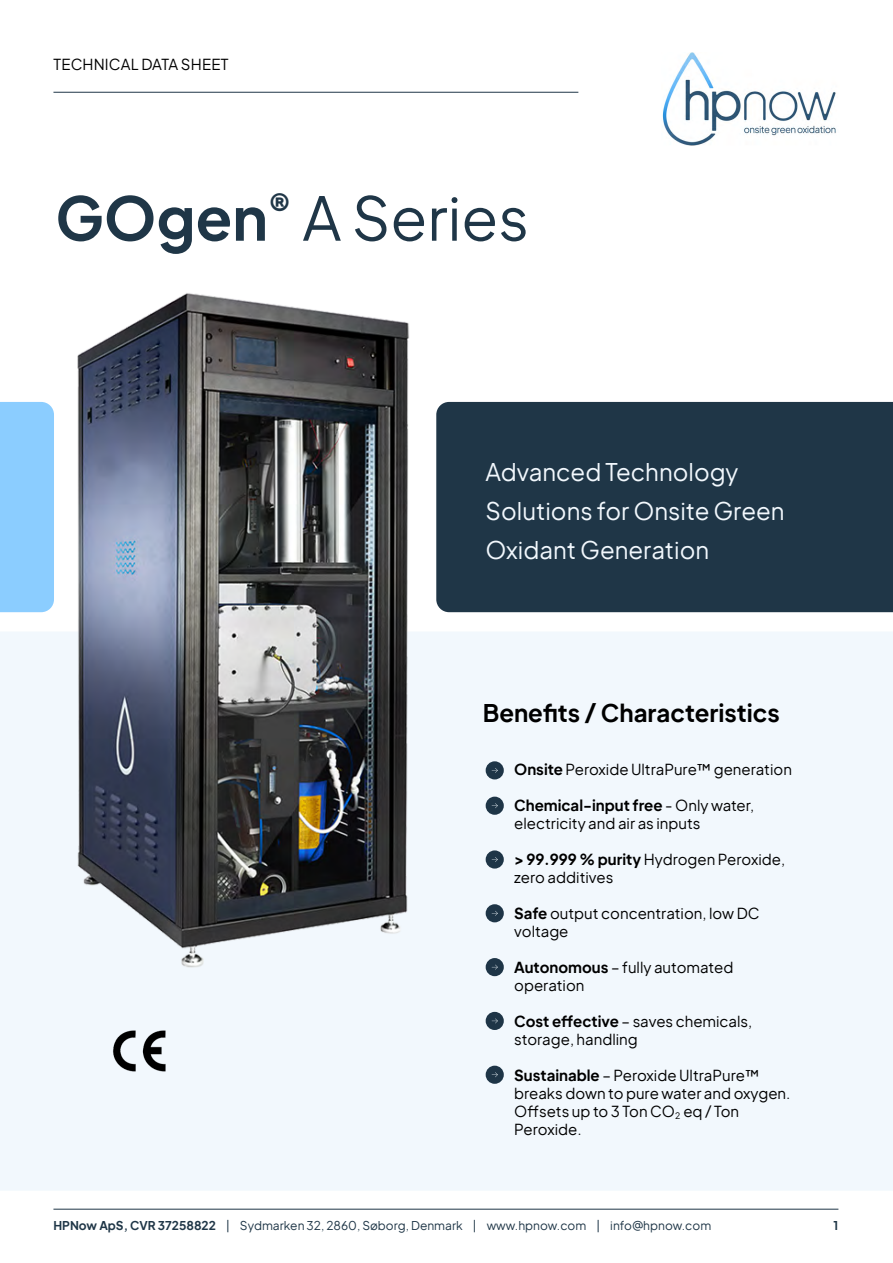
<style>
.page{position:relative;width:893px;height:1263px;background:#fff}
.page>*{position:absolute;margin:0;border:0;box-sizing:border-box;transform-origin:0 0}
.t1{font:60px "Eudoxus Sans";color:#1f3647}
.t2{font:24px/39px "Eudoxus Sans";color:#f2f8fd}
.t3{font:700 24px "Eudoxus Sans";color:#000}
.t4{font:15px/18px "Eudoxus Sans";color:#000}
.t5{font:12px "Eudoxus Sans";color:#1f3647}
.t6{font:700 12px "Eudoxus Sans";color:#1f3647}
.s1{font-weight:700}
</style>
<div class="page">
<hr style="left:53px;top:1209px;width:785px;height:1px;background:#1f3647">
<hr style="left:53px;top:92px;width:525px;height:1px;background:#1f3647">
<div style="left:436px;top:402px;width:457px;height:210px;background:#1f3647"></div>
<div style="left:0;top:632px;width:893px;height:558px;background:#f2f8fd"></div>
<div style="left:486px;top:761px;width:18px;height:18px;background:#1e3547;border-radius:50%"></div>
<svg style="left:492px;top:768px;width:6px;height:5px"></svg>
<div style="left:486px;top:797px;width:18px;height:18px;background:#1e3547;border-radius:50%"></div>
<svg style="left:492px;top:803px;width:6px;height:5px"></svg>
<div style="left:486px;top:850px;width:18px;height:18px;background:#1e3547;border-radius:50%"></div>
<svg style="left:492px;top:857px;width:6px;height:5px"></svg>
<img style="left:62px;top:293px;width:374px;height:692px">
<div style="left:486px;top:904px;width:18px;height:18px;background:#1e3547;border-radius:50%"></div>
<svg style="left:492px;top:911px;width:6px;height:5px"></svg>
<div style="left:486px;top:958px;width:18px;height:18px;background:#1e3547;border-radius:50%"></div>
<svg style="left:492px;top:965px;width:6px;height:4px"></svg>
<div style="left:486px;top:1012px;width:18px;height:18px;background:#1e3547;border-radius:50%"></div>
<svg style="left:492px;top:1018px;width:6px;height:5px"></svg>
<div style="left:486px;top:1066px;width:18px;height:18px;background:#1e3547;border-radius:50%"></div>
<svg style="left:492px;top:1072px;width:6px;height:5px"></svg>
<div style="left:0;top:402px;width:54px;height:210px;background:#8bcdff"></div>
<img style="left:108px;top:1025px;width:63px;height:51px">
<img style="left:662px;top:53px;width:174px;height:93px">
<p class="t4" style="left:54px;top:54px;width:176px">TECHNICAL DATA SHEET</p>
<h1 class="t1" style="left:55px;top:170px;width:475px"><span class="s1">GOgen</span><sup>®</sup> A Series</h1>
<h2 class="t2" style="left:486px;top:451px;width:300px">Advanced Technology<br>Solutions for Onsite Green<br>Oxidant Generation</h2>
<h2 class="t3" style="left:483px;top:693px;width:299px">Benefits / Characteristics</h2>
<p class="t4" style="left:514px;top:760px;width:279px"><span class="s1">Onsite</span> Peroxide UltraPure™ generation</p>
<p class="t4" style="left:514px;top:796px;width:242px"><span class="s1">Chemical-input free</span> - Only water, electricity and air as inputs</p>
<p class="t4" style="left:514px;top:850px;width:272px"><span class="s1">&gt; 99.999 % purity</span> Hydrogen Peroxide, zero additives</p>
<p class="t4" style="left:514px;top:904px;width:247px"><span class="s1">Safe</span> output concentration, low DC voltage</p>
<p class="t4" style="left:514px;top:958px;width:221px"><span class="s1">Autonomous</span> – fully automated operation</p>
<p class="t4" style="left:514px;top:1012px;width:239px"><span class="s1">Cost effective</span> – saves chemicals, storage, handling</p>
<p class="t4" style="left:514px;top:1066px;width:278px"><span class="s1">Sustainable</span> – Peroxide UltraPure™ breaks down to pure water and oxygen.<br>Offsets up to 3 Ton CO<sub>2</sub> eq / Ton<br>Peroxide.</p>
<p class="t5" style="left:53px;top:1215px;width:659px"><span class="s1">HPNow ApS, CVR 37258822</span> | Sydmarken 32, 2860, Søborg, Denmark | www.hpnow.com | info@hpnow.com</p>
<p class="t6" style="left:834px;top:1215px;width:6px">1</p>
</div>
